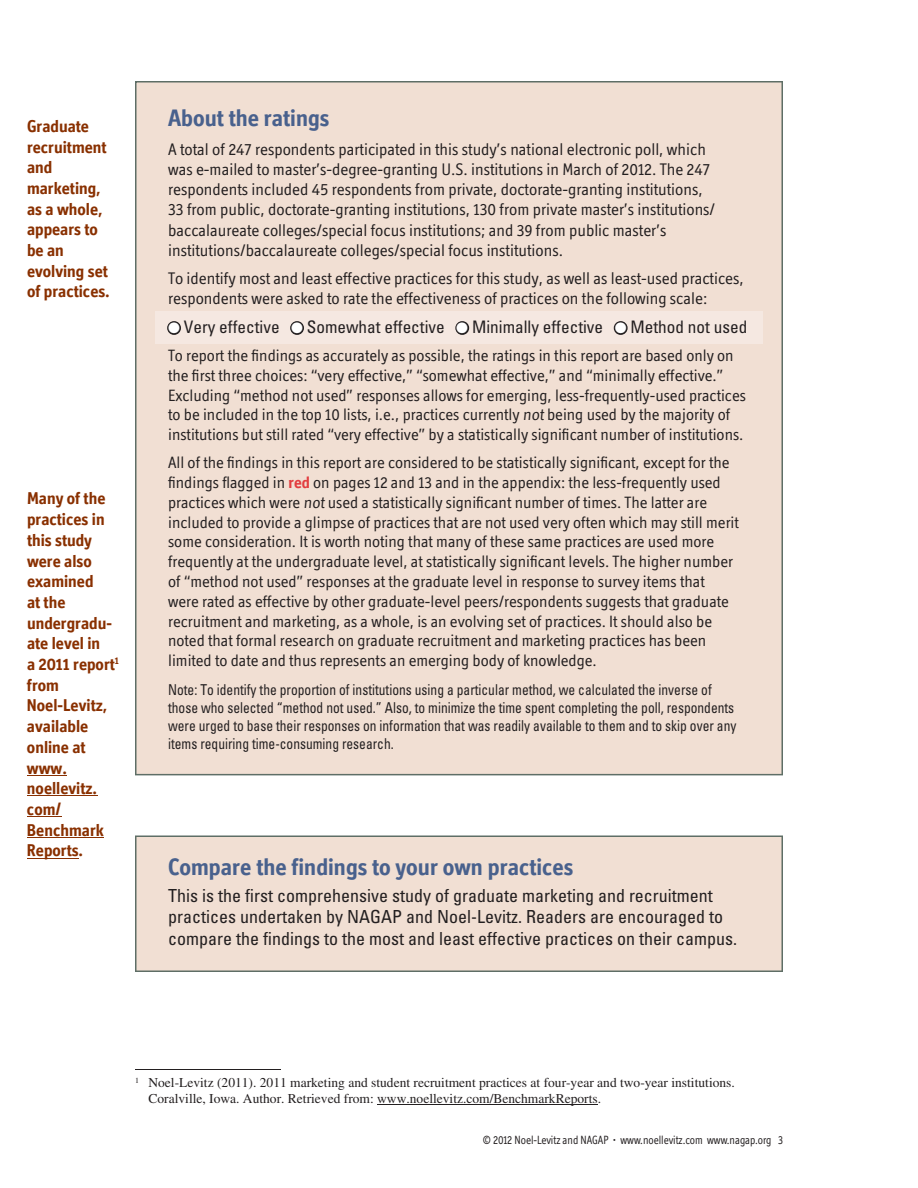
<style>
.page{position:relative;width:918px;height:1188px;background:#fff}
.page>*{position:absolute;margin:0;border:0;box-sizing:border-box;transform-origin:0 0}
.t1{font:700 24px "Officina Display ITC";color:#49618d}
.t2{font:condensed 18px/21.6px "Univers";color:#231f20}
.t3{font:700 17.25px/20.7px "Officina Display ITC";color:#893001}
.t4{font:condensed 17.25px "Univers";color:#231f20}
.t5{font:16.8px/20.2px "Officina Display ITC";color:#231f20}
.t6{font:16.5px/19.8px "Officina Display ITC";color:#231f20}
.t7{font:condensed 15px/18px "Univers";color:#231f20;scale:.9 1}
.t8{font:13.5px/16.2px "Times";color:#231f20}
.t9{font:12px "Officina Display ITC";color:#231f20;scale:.9 1}
.s1{font-weight:700;color:#e23d40}
</style>
<div class="page">
<div style="left:135px;top:81px;width:648px;height:694px;background:#f1dfd3"></div>
<div style="left:155px;top:311px;width:608px;height:33px;background:#f5e8e1"></div>
<hr style="left:377px;top:1104px;width:221px;height:1px;background:#231f20">
<hr style="left:135px;top:1070px;width:146px;height:1px;background:#231f20">
<hr style="left:27px;top:775px;width:40px;height:1px;background:#893001">
<hr style="left:27px;top:796px;width:70px;height:1px;background:#893001">
<hr style="left:27px;top:816px;width:34px;height:1px;background:#893001">
<hr style="left:27px;top:837px;width:77px;height:1px;background:#893001">
<hr style="left:27px;top:858px;width:52px;height:1px;background:#893001">
<div style="left:135px;top:836px;width:648px;height:136px;background:#f1dfd3"></div>
<p class="t3" style="left:27px;top:117px;width:84px">Graduate recruitment and marketing, as a whole, appears to be an evolving set of practices.</p>
<p class="t3" style="left:27px;top:490px;width:93px">Many of the practices in this study were also examined<br>at the undergradu&shy;ate level in<br>a 2011 report<sup>1 </sup>from<br>Noel-Levitz, available online at www. noellevitz. com/<br>Benchmark<br>Reports.</p>
<h1 class="t1" style="left:168px;top:109px;width:163px">About the ratings</h1>
<p class="t5" style="left:168px;top:140px;width:549px">A total of 247 respondents participated in this study’s national electronic poll, which was e-mailed to master’s-degree-granting U.S. institutions in March of 2012. The 247 respondents included 45 respondents from private, doctorate-granting institutions, 33 from public, doctorate-granting institutions, 130 from private master’s institutions/ baccalaureate colleges/special focus institutions; and 39 from public master’s institutions/baccalaureate colleges/special focus institutions.</p>
<p class="t5" style="left:168px;top:270px;width:577px">To identify most and least effective practices for this study, as well as least-used practices, respondents were asked to rate the effectiveness of practices on the following scale:</p>
<p class="t4" style="left:168px;top:321px;width:581px">● Very effective ● Somewhat effective ● Minimally effective ● Method not used</p>
<p class="t6" style="left:168px;top:347px;width:579px">To report the findings as accurately as possible, the ratings in this report are based only on the first three choices: “very effective,” “somewhat effective,” and “minimally effective.” Excluding “method not used” responses allows for emerging, less-frequently-used practices to be included in the top 10 lists, i.e., practices currently not being used by the majority of institutions but still rated “very effective” by a statistically significant number of institutions.</p>
<p class="t6" style="left:168px;top:454px;width:572px">All of the findings in this report are considered to be statistically significant, except for the findings flagged in <span class="s1">red</span> on pages 12 and 13 and in the appendix: the less-frequently used practices which were not used a statistically significant number of times. The latter are included to provide a glimpse of practices that are not used very often which may still merit some consideration. It is worth noting that many of these same practices are used more frequently at the undergraduate level, at statistically significant levels. The higher number of “method not used” responses at the graduate level in response to survey items that were rated as effective by other graduate-level peers/respondents suggests that graduate recruitment and marketing, as a whole, is an evolving set of practices. It should also be noted that formal research on graduate recruitment and marketing practices has been limited to date and thus represents an emerging body of knowledge.</p>
<p class="t7" style="left:168px;top:682px;width:633px">Note: To identify the proportion of institutions using a particular method, we calculated the inverse of those who selected “method not used.” Also, to minimize the time spent completing the poll, respondents were urged to base their responses on information that was readily available to them and to skip over any items requiring time-consuming research.</p>
<h1 class="t1" style="left:168px;top:858px;width:407px">Compare the findings to your own practices</h1>
<p class="t2" style="left:168px;top:886px;width:570px">This is the first comprehensive study of graduate marketing and recruitment practices undertaken by NAGAP and Noel-Levitz. Readers are encouraged to compare the findings to the most and least effective practices on their campus.</p>
<p class="t8" style="left:148px;top:1076px;width:588px;text-indent:-14px"><sup>1</sup> Noel-Levitz (2011). 2011 marketing and student recruitment practices at four-year and two-year institutions.<br>Coralville, Iowa. Author. Retrieved from: www.noellevitz.com/BenchmarkReports.</p>
<p class="t9" style="left:483px;top:1135px;width:335px">© 2012 Noel-Levitz and NAGAP • www.noellevitz.com www.nagap.org 3</p>
</div>
